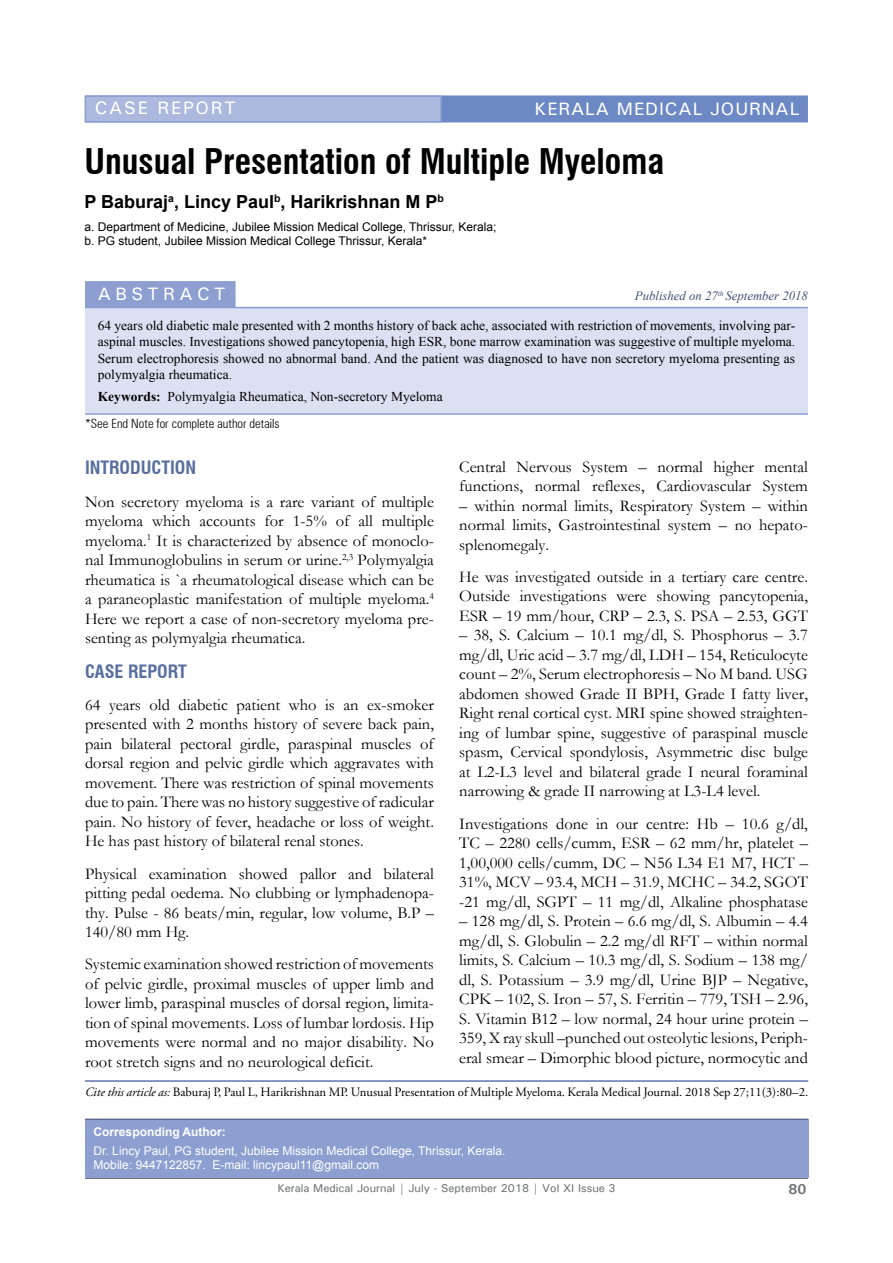
<style>
.page{position:relative;width:893px;height:1263px;background:#fff}
.page>*{position:absolute;margin:0;border:0;box-sizing:border-box;transform-origin:0 0}
.t1{font:700 condensed 34.5px "Swiss 721 BT";color:#000101}
.t2{font:700 18px "Arial";color:#000}
.t3{font:700 condensed 18px "Swiss 721 BT";color:#576e9e}
.t4{font:500 18px "Univers";letter-spacing:.05em;color:#fff}
.t5{font:500 18px "Univers";letter-spacing:.1em;color:#fff}
.t6{font:500 18px "Univers";letter-spacing:.25em;color:#fff}
.t7{font:16.5px/19.5px "Garamond";color:#000;text-align:justify}
.t8{font:700 14.25px "Univers";color:#6d6e71}
.t9{font:13.5px/16.5px "Times New Roman";color:#000;text-align:justify}
.t10{font:12.75px "Adobe Garamond Pro";color:#000}
.t11{font:300 condensed 12.75px "Zurich BT";color:#000}
.t12{font:italic 12.75px "Times New Roman";color:#3f5077}
.t13{font:12px/14.4px "Arial";color:#000}
.t14{font:12px/14.4px "Arial";color:#fff}
.t15{font:700 12px "Arial";color:#fff}
.t16{font:500 11.25px "Univers";color:#6d6e71}
.s1{font-weight:700}
.s2{font-style:italic}
</style>
<div class="page">
<hr style="left:85px;top:1178px;width:723px;height:1px;background:#58595b">
<div style="left:85px;top:95px;width:723px;height:27px;background:#6d89c5;border:2px solid #6d89c5"></div>
<div style="left:85px;top:95px;width:357px;height:27px;background:#acb8dd;border:2px solid #8d9fd1"></div>
<div style="left:85px;top:281px;width:151px;height:26px;background:#8d9fd1"></div>
<div style="left:85px;top:1119px;width:723px;height:59px;background:#8d9fd1"></div>
<hr style="left:85px;top:1119px;width:723px;height:1px;background:#3f5077">
<hr style="left:85px;top:1080px;width:723px;height:1px;background:#8d9fd1">
<div style="left:85px;top:308px;width:723px;height:105px;background:#dbe0f2"></div>
<hr style="left:85px;top:307px;width:723px;height:1px;background:#8d9fd1">
<hr style="left:85px;top:413px;width:723px;height:2px;background:#8d9fd1">
<p class="t5" style="left:95px;top:97px;width:142px">CASE REPORT</p>
<p class="t4" style="left:535px;top:97px;width:266px">KERALA MEDICAL JOURNAL</p>
<h1 class="t1" style="left:85px;top:141px;width:581px">Unusual Presentation of Multiple Myeloma</h1>
<p class="t2" style="left:85px;top:190px;width:361px">P Baburaj<sup>a</sup>, Lincy Paul<sup>b</sup>, Harikrishnan M P<sup>b</sup></p>
<p class="t13" style="left:85px;top:220px;width:413px">a. Department of Medicine, Jubilee Mission Medical College, Thrissur, Kerala; b. PG student, Jubilee Mission Medical College Thrissur, Kerala*</p>
<p class="t6" style="left:98px;top:282px;width:129px">ABSTRACT</p>
<p class="t12" style="left:635px;top:287px;width:175px">Published on 27<sup>th</sup> September 2018</p>
<p class="t9" style="left:98px;top:317px;width:699px">64 years old diabetic male presented with 2 months history of back ache, associated with restriction of movements, involving par&shy;aspinal muscles. Investigations showed pancytopenia, high ESR, bone marrow examination was suggestive of multiple myeloma.<br>Serum electrophoresis showed no abnormal band. And the patient was diagnosed to have non secretory myeloma presenting as polymyalgia rheumatica.</p>
<p class="t9" style="left:98px;top:388px;width:346px"><span class="s1">Keywords:</span> Polymyalgia Rheumatica, Non-secretory Myeloma</p>
<p class="t11" style="left:85px;top:416px;width:196px">*See End Note for complete author details</p>
<p class="t3" style="left:85px;top:457px;width:113px">INTRODUCTION</p>
<p class="t7" style="left:85px;top:491px;width:350px">Non secretory myeloma is a rare variant of multiple myeloma which accounts for 1-5% of all multiple myeloma.<sup>1</sup> It is characterized by absence of monoclo&shy;nal Immunoglobulins in serum or urine.<sup>2,3</sup> Polymyalgia rheumatica is `a rheumatological disease which can be a paraneoplastic manifestation of multiple myeloma.<sup>4<br></sup>Here we report a case of non-secretory myeloma pre&shy;senting as polymyalgia rheumatica.</p>
<p class="t3" style="left:85px;top:660px;width:103px">CASE REPORT</p>
<p class="t7" style="left:85px;top:694px;width:350px">64 years old diabetic patient who is an ex-smoker presented with 2 months history of severe back pain, pain bilateral pectoral girdle, paraspinal muscles of dorsal region and pelvic girdle which aggravates with movement. There was restriction of spinal movements due to pain. There was no history suggestive of radicular pain. No history of fever, headache or loss of weight.<br>He has past history of bilateral renal stones.</p>
<p class="t7" style="left:85px;top:863px;width:350px">Physical examination showed pallor and bilateral pitting pedal oedema. No clubbing or lymphadenopa&shy;thy. Pulse - 86 beats/min, regular, low volume, B.P – 140/80 mm Hg.</p>
<p class="t7" style="left:85px;top:954px;width:350px">Systemic examination showed restriction of movements of pelvic girdle, proximal muscles of upper limb and lower limb, paraspinal muscles of dorsal region, limita&shy;tion of spinal movements. Loss of lumbar lordosis. Hip movements were normal and no major disability. No root stretch signs and no neurological deficit.</p>
<p class="t7" style="left:459px;top:456px;width:350px">Central Nervous System – normal higher mental functions, normal reflexes, Cardiovascular System</p>
<p class="t7" style="left:459px;top:495px;width:350px">– within normal limits, Respiratory System – within normal limits, Gastrointestinal system – no hepato&shy;splenomegaly.</p>
<p class="t7" style="left:459px;top:566px;width:350px">He was investigated outside in a tertiary care centre.<br>Outside investigations were showing pancytopenia, ESR – 19 mm/hour, CRP – 2.3, S. PSA – 2.53, GGT</p>
<p class="t7" style="left:459px;top:625px;width:350px">– 38, S. Calcium – 10.1 mg/dl, S. Phosphorus – 3.7 mg/dl, Uric acid – 3.7 mg/dl, LDH – 154, Reticulocyte count – 2%, Serum electrophoresis – No M band. USG abdomen showed Grade II BPH, Grade I fatty liver, Right renal cortical cyst. MRI spine showed straighten&shy;ing of lumbar spine, suggestive of paraspinal muscle spasm, Cervical spondylosis, Asymmetric disc bulge at L2-L3 level and bilateral grade I neural foraminal narrowing &amp; grade II narrowing at L3-L4 level.</p>
<p class="t7" style="left:459px;top:813px;width:350px">Investigations done in our centre: Hb – 10.6 g/dl, TC – 2280 cells/cumm, ESR – 62 mm/hr, platelet – 1,00,000 cells/cumm, DC – N56 L34 E1 M7, HCT – 31%, MCV – 93.4, MCH – 31.9, MCHC – 34.2, SGOT -21 mg/dl, SGPT – 11 mg/dl, Alkaline phosphatase</p>
<p class="t7" style="left:459px;top:911px;width:350px">– 128 mg/dl, S. Protein – 6.6 mg/dl, S. Albumin – 4.4 mg/dl, S. Globulin – 2.2 mg/dl RFT – within normal limits, S. Calcium – 10.3 mg/dl, S. Sodium – 138 mg/ dl, S. Potassium – 3.9 mg/dl, Urine BJP – Negative, CPK – 102, S. Iron – 57, S. Ferritin – 779, TSH – 2.96, S. Vitamin B12 – low normal, 24 hour urine protein – 359, X ray skull –punched out osteolytic lesions, Periph&shy;eral smear – Dimorphic blood picture, normocytic and</p>
<p class="t10" style="left:85px;top:1085px;width:725px"><span class="s2">Cite this article as:</span> Baburaj P, Paul L, Harikrishnan MP. Unusual Presentation of Multiple Myeloma. Kerala Medical Journal. 2018 Sep 27;11(3):80–2.</p>
<p class="t15" style="left:94px;top:1124px;width:134px">Corresponding Author:</p>
<p class="t14" style="left:94px;top:1144px;width:413px">Dr. Lincy Paul, PG student, Jubilee Mission Medical College, Thrissur, Kerala.<br>Mobile: 9447122857. E-mail: lincypaul11@gmail.com</p>
<p class="t16" style="left:277px;top:1181px;width:340px">Kerala Medical Journal | July - September 2018 | Vol XI Issue 3</p>
<p class="t8" style="left:789px;top:1180px;width:19px">80</p>
</div>
